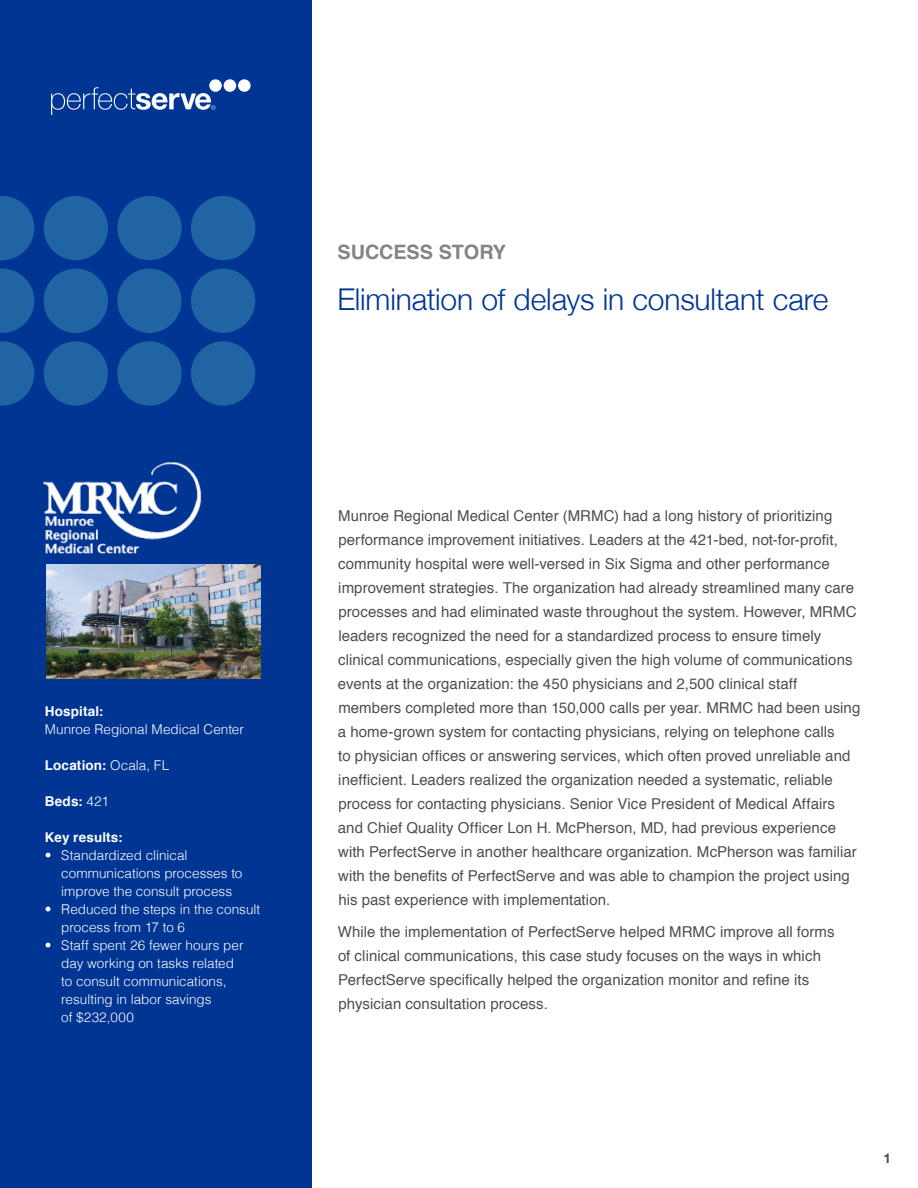
<style>
.page{position:relative;width:918px;height:1188px;background:#fff}
.page>*{position:absolute;margin:0;border:0;box-sizing:border-box;transform-origin:0 0}
.t1{font:300 30px "Helvetica Neue";letter-spacing:-.005em;color:#003594}
.t2{font:700 19.8px "Helvetica";color:#818488}
.t3{font:15px/24px "Helvetica";letter-spacing:.005em;color:#4b4f54}
.t4{font:300 13.5px/18px "Helvetica";color:#fff}
.t5{font:700 13.5px "Helvetica";letter-spacing:.01em;color:#fff}
.t6{font:700 13.5px "Helvetica Neue";color:#4b4f54}
.s1{font-weight:300}
</style>
<div class="page">
<div style="left:0;top:0;width:311px;height:1188px;background:#003594"></div>
<div style="left:238px;top:79px;width:13px;height:13px;background:#fff;border-radius:50%"></div>
<div style="left:224px;top:79px;width:12px;height:13px;background:#fff;border-radius:50%"></div>
<div style="left:209px;top:79px;width:13px;height:13px;background:#fff;border-radius:50%"></div>
<svg style="left:51px;top:87px;width:164px;height:28px"></svg>
<div style="left:191px;top:196px;width:64px;height:64px;background:#2064a3;border-radius:50%"></div>
<div style="left:117px;top:196px;width:65px;height:64px;background:#2064a3;border-radius:50%"></div>
<div style="left:44px;top:196px;width:64px;height:64px;background:#2064a3;border-radius:50%"></div>
<svg style="left:0;top:196px;width:34px;height:64px"></svg>
<div style="left:191px;top:269px;width:64px;height:64px;background:#2064a3;border-radius:50%"></div>
<div style="left:117px;top:269px;width:65px;height:64px;background:#2064a3;border-radius:50%"></div>
<div style="left:44px;top:269px;width:64px;height:64px;background:#2064a3;border-radius:50%"></div>
<svg style="left:0;top:269px;width:34px;height:64px"></svg>
<div style="left:191px;top:341px;width:64px;height:65px;background:#2064a3;border-radius:50%"></div>
<div style="left:117px;top:341px;width:65px;height:65px;background:#2064a3;border-radius:50%"></div>
<div style="left:44px;top:341px;width:64px;height:65px;background:#2064a3;border-radius:50%"></div>
<svg style="left:0;top:341px;width:34px;height:65px"></svg>
<img style="left:43px;top:462px;width:159px;height:92px">
<img style="left:46px;top:564px;width:215px;height:115px">
<p class="t5" style="left:45px;top:700px;width:60px">Hospital:</p>
<p class="t4" style="left:45px;top:719px;width:201px">Munroe Regional Medical Center</p>
<p class="t5" style="left:45px;top:754px;width:126px">Location: <span class="s1">Ocala, FL</span></p>
<p class="t5" style="left:45px;top:790px;width:66px">Beds: <span class="s1">421</span></p>
<p class="t5" style="left:45px;top:826px;width:79px">Key results:</p>
<p class="t4" style="left:61px;top:845px;width:183px;text-indent:-16px">• Standardized clinical communications processes to improve the consult process</p>
<p class="t4" style="left:61px;top:899px;width:200px;text-indent:-16px">• Reduced the steps in the consult process from 17 to 6</p>
<p class="t4" style="left:61px;top:935px;width:184px;text-indent:-16px">• Staff spent 26 fewer hours per day working on tasks related to consult communications, resulting in labor savings<br>of $232,000</p>
<h2 class="t2" style="left:338px;top:236px;width:170px">SUCCESS STORY</h2>
<h1 class="t1" style="left:338px;top:276px;width:493px">Elimination of delays in consultant care</h1>
<p class="t3" style="left:338px;top:504px;width:524px">Munroe Regional Medical Center (MRMC) had a long history of prioritizing performance improvement initiatives. Leaders at the 421-bed, not-for-profit, community hospital were well-versed in Six Sigma and other performance improvement strategies. The organization had already streamlined many care processes and had eliminated waste throughout the system. However, MRMC leaders recognized the need for a standardized process to ensure timely clinical communications, especially given the high volume of communications events at the organization: the 450 physicians and 2,500 clinical staff members completed more than 150,000 calls per year. MRMC had been using a home-grown system for contacting physicians, relying on telephone calls<br>to physician offices or answering services, which often proved unreliable and inefficient. Leaders realized the organization needed a systematic, reliable process for contacting physicians. Senior Vice President of Medical Affairs and Chief Quality Officer Lon H. McPherson, MD, had previous experience with PerfectServe in another healthcare organization. McPherson was familiar with the benefits of PerfectServe and was able to champion the project using his past experience with implementation.</p>
<p class="t3" style="left:338px;top:921px;width:498px">While the implementation of PerfectServe helped MRMC improve all forms of clinical communications, this case study focuses on the ways in which PerfectServe specifically helped the organization monitor and refine its physician consultation process.</p>
<p class="t6" style="left:883px;top:1147px;width:9px">1</p>
</div>
